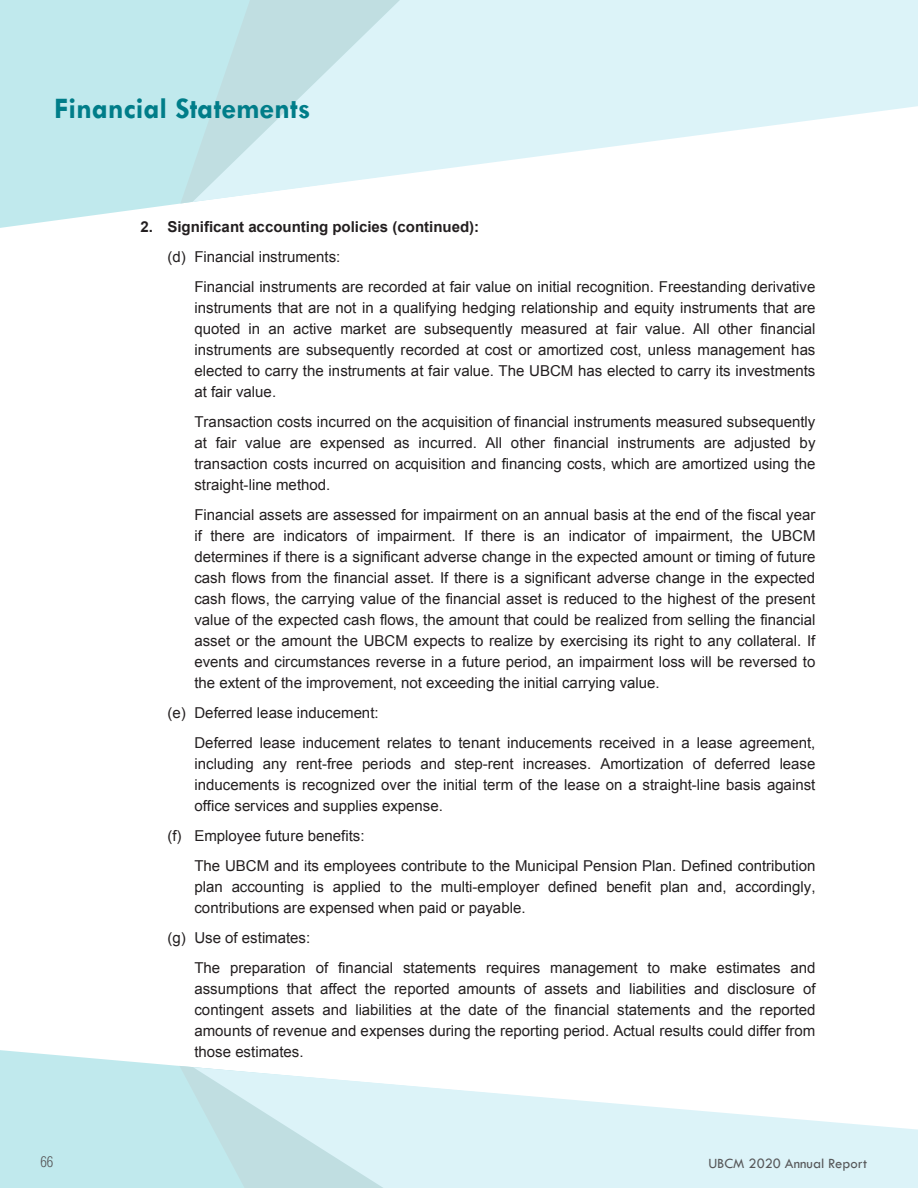
<style>
.page{position:relative;width:918px;height:1188px;background:#fff}
.page>*{position:absolute;margin:0;border:0;box-sizing:border-box;transform-origin:0 0}
.Header_Aqua_20pt{font:700 30px "Tw Cen";color:#007d89}
.t1{font:15px/21px "Arial";color:#231f20;text-align:justify}
.t2{font:700 15px "Arial";color:#231f20}
.t3{font:14.7px "Tw Cen";color:#57585a}
.t4{font:300 condensed 14.7px "Helvetica LT Std";color:#57585a}
</style>
<div class="page">
<div style="left:0;top:1050px;width:179px;height:138px;background:#c0e9ed"></div>
<svg style="left:179px;top:1066px;width:14px;height:122px;background:#c0e8eb"></svg>
<svg style="left:193px;top:1067px;width:725px;height:121px;fill:#dcf3f8"></svg>
<div style="left:0;top:0;width:180px;height:228px;background:#c0e9ed"></div>
<svg style="left:180px;top:0;width:12px;height:204px;background:#c0e8ec"></svg>
<svg style="left:192px;top:0;width:726px;height:202px;fill:#dcf3f8"></svg>
<p class="Header_Aqua_20pt" style="left:54px;top:91px;width:258px">Financial Statements</p>
<p class="t2" style="left:140px;top:217px;width:340px">2. Significant accounting policies (continued):</p>
<p class="t1" style="left:167px;top:246px;width:175px">(d) Financial instruments:</p>
<p class="t1" style="left:194px;top:276px;width:623px">Financial instruments are recorded at fair value on initial recognition. Freestanding derivative</p>
<p class="t1" style="left:194px;top:297px;width:623px">instruments that are not in a qualifying hedging relationship and equity instruments that are quoted in an active market are subsequently measured at fair value. All other financial instruments are subsequently recorded at cost or amortized cost, unless management has elected to carry the instruments at fair value. The UBCM has elected to carry its investments at fair value.</p>
<p class="t1" style="left:194px;top:411px;width:623px">Transaction costs incurred on the acquisition of financial instruments measured subsequently at fair value are expensed as incurred. All other financial instruments are adjusted by transaction costs incurred on acquisition and financing costs, which are amortized using the straight-line method.</p>
<p class="t1" style="left:194px;top:504px;width:623px">Financial assets are assessed for impairment on an annual basis at the end of the fiscal year if there are indicators of impairment. If there is an indicator of impairment, the UBCM determines if there is a significant adverse change in the expected amount or timing of future cash flows from the financial asset. If there is a significant adverse change in the expected cash flows, the carrying value of the financial asset is reduced to the highest of the present value of the expected cash flows, the amount that could be realized from selling the financial asset or the amount the UBCM expects to realize by exercising its right to any collateral. If events and circumstances reverse in a future period, an impairment loss will be reversed to the extent of the improvement, not exceeding the initial carrying value.</p>
<p class="t1" style="left:194px;top:698px;width:622px;line-height:30px;text-indent:-27px">(e) Deferred lease inducement:<br>Deferred lease inducement relates to tenant inducements received in a lease agreement,</p>
<p class="t1" style="left:194px;top:753px;width:623px">including any rent-free periods and step-rent increases. Amortization of deferred lease inducements is recognized over the initial term of the lease on a straight-line basis against office services and supplies expense.</p>
<p class="t1" style="left:194px;top:821px;width:622px;line-height:30px;text-indent:-27px">(f) Employee future benefits:<br>The UBCM and its employees contribute to the Municipal Pension Plan. Defined contribution</p>
<p class="t1" style="left:194px;top:876px;width:623px">plan accounting is applied to the multi-employer defined benefit plan and, accordingly, contributions are expensed when paid or payable.</p>
<p class="t1" style="left:194px;top:923px;width:623px;line-height:30px;text-indent:-27px">(g) Use of estimates:<br>The preparation of financial statements requires management to make estimates and</p>
<p class="t1" style="left:194px;top:978px;width:623px">assumptions that affect the reported amounts of assets and liabilities and disclosure of contingent assets and liabilities at the date of the financial statements and the reported amounts of revenue and expenses during the reporting period. Actual results could differ from those estimates.</p>
<p class="t4" style="left:40px;top:1153px;width:14px">66</p>
<p class="t3" style="left:708px;top:1155px;width:160px">UBCM 2020 Annual Report</p>
</div>
